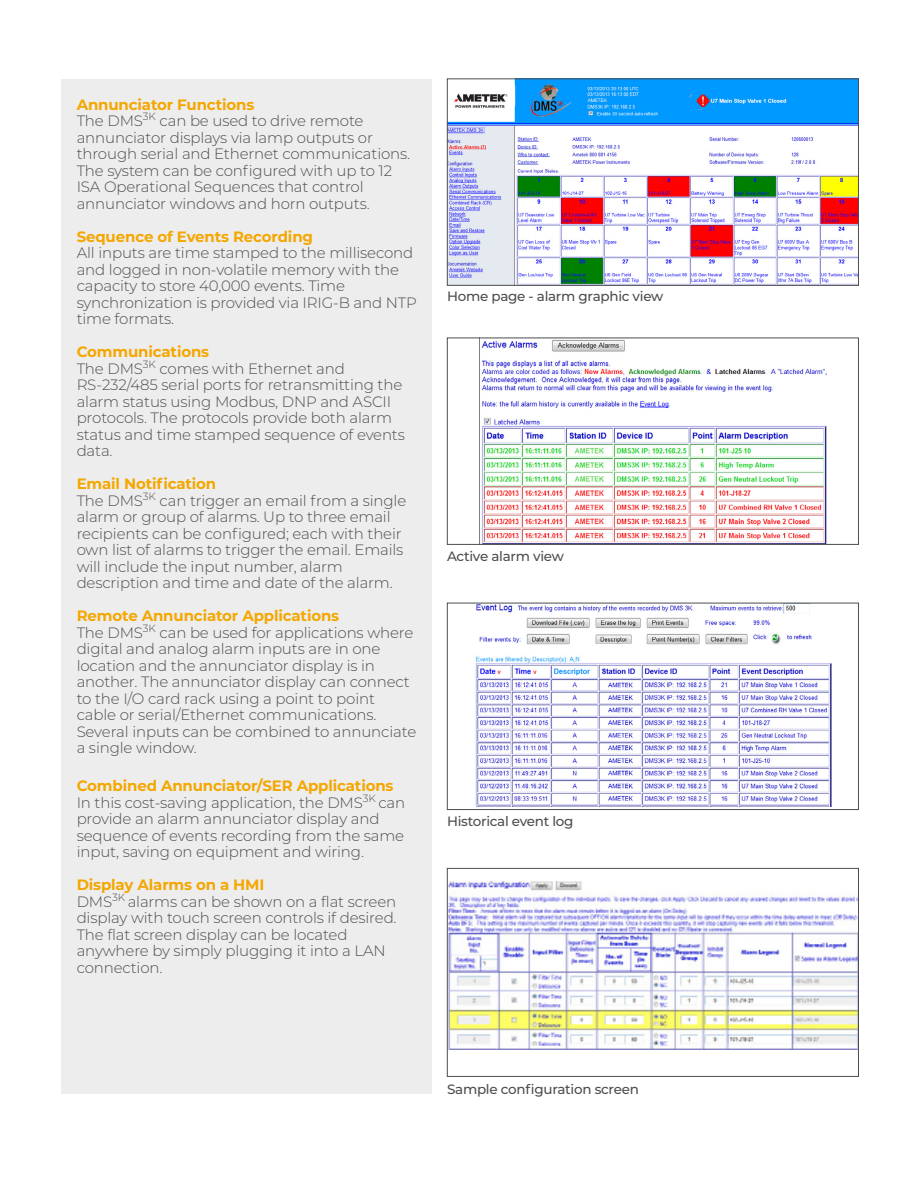
<style>
.page{position:relative;width:918px;height:1188px;background:#fff}
.page>*{position:absolute;margin:0;border:0;box-sizing:border-box;transform-origin:0 0}
.t1{font:300 15px/16.5px "Montserrat";letter-spacing:-.01em;color:#4d4d4f}
.t2{font:700 15px "Montserrat";letter-spacing:-.01em;color:#f4a700}
.t3{font:500 13.5px "Montserrat";letter-spacing:-.02em;color:#4d4d4f}
.s1{font-weight:700;color:#f4a700}
</style>
<div class="page">
<div style="left:62px;top:80px;width:370px;height:1014px;background:#ededee"></div>
<img style="left:475px;top:605px;width:357px;height:202px">
<div style="left:447px;top:603px;width:412px;height:207px;border:1px solid #4d4d4f"></div>
<img style="left:449px;top:81px;width:408px;height:203px">
<div style="left:447px;top:79px;width:412px;height:207px;border:1px solid #4d4d4f"></div>
<img style="left:481px;top:340px;width:345px;height:203px">
<div style="left:447px;top:338px;width:412px;height:207px;border:1px solid #4d4d4f"></div>
<img style="left:449px;top:880px;width:408px;height:170px">
<div style="left:447px;top:868px;width:412px;height:209px;border:1px solid #4d4d4f"></div>
<p class="t1" style="left:77px;top:96px;width:335px"><span class="s1">Annunciator Functions<br></span>The DMS<sup>3K</sup> can be used to drive remote annunciator displays via lamp outputs or through serial and Ethernet communications.<br>The system can be configured with up to 12<br>ISA Operational Sequences that control annunciator windows and horn outputs.</p>
<p class="t2" style="left:77px;top:225px;width:238px">Sequence of Events Recording</p>
<p class="t1" style="left:77px;top:244px;width:342px">All inputs are time stamped to the millisecond and logged in non-volatile memory with the capacity to store 40,000 events. Time synchronization is provided via IRIG-B and NTP time formats.</p>
<p class="t1" style="left:77px;top:343px;width:330px"><span class="s1">Communications<br></span>The DMS<sup>3K</sup> comes with Ethernet and RS-232/485 serial ports for retransmitting the alarm status using Modbus, DNP and ASCII protocols. The protocols provide both alarm status and time stamped sequence of events data.</p>
<p class="t1" style="left:77px;top:475px;width:331px"><span class="s1">Email Notification<br></span>The DMS<sup>3K</sup> can trigger an email from a single alarm or group of alarms. Up to three email recipients can be configured; each with their own list of alarms to trigger the email. Emails will include the input number, alarm description and time and date of the alarm.</p>
<p class="t1" style="left:77px;top:607px;width:341px"><span class="s1">Remote Annunciator Applications<br></span>The DMS<sup>3K</sup> can be used for applications where digital and analog alarm inputs are in one location and the annunciator display is in another. The annunciator display can connect to the I/O card rack using a point to point cable or serial/Ethernet communications.<br>Several inputs can be combined to annunciate a single window.</p>
<p class="t1" style="left:77px;top:777px;width:330px"><span class="s1">Combined Annunciator/SER Applications </span>In this cost-saving application, the DMS<sup>3K</sup> can provide an alarm annunciator display and sequence of events recording from the same input, saving on equipment and wiring.</p>
<p class="t1" style="left:77px;top:876px;width:321px"><span class="s1">Display Alarms on a HMI<br></span>DMS<sup>3K</sup> alarms can be shown on a flat screen display with touch screen controls if desired.<br>The flat screen display can be located anywhere by simply plugging it into a LAN connection.</p>
<p class="t3" style="left:447px;top:286px;width:218px">Home page - alarm graphic view</p>
<p class="t3" style="left:447px;top:546px;width:118px">Active alarm view</p>
<p class="t3" style="left:447px;top:812px;width:128px">Historical event log</p>
<p class="t3" style="left:447px;top:1080px;width:193px">Sample configuration screen</p>
</div>
